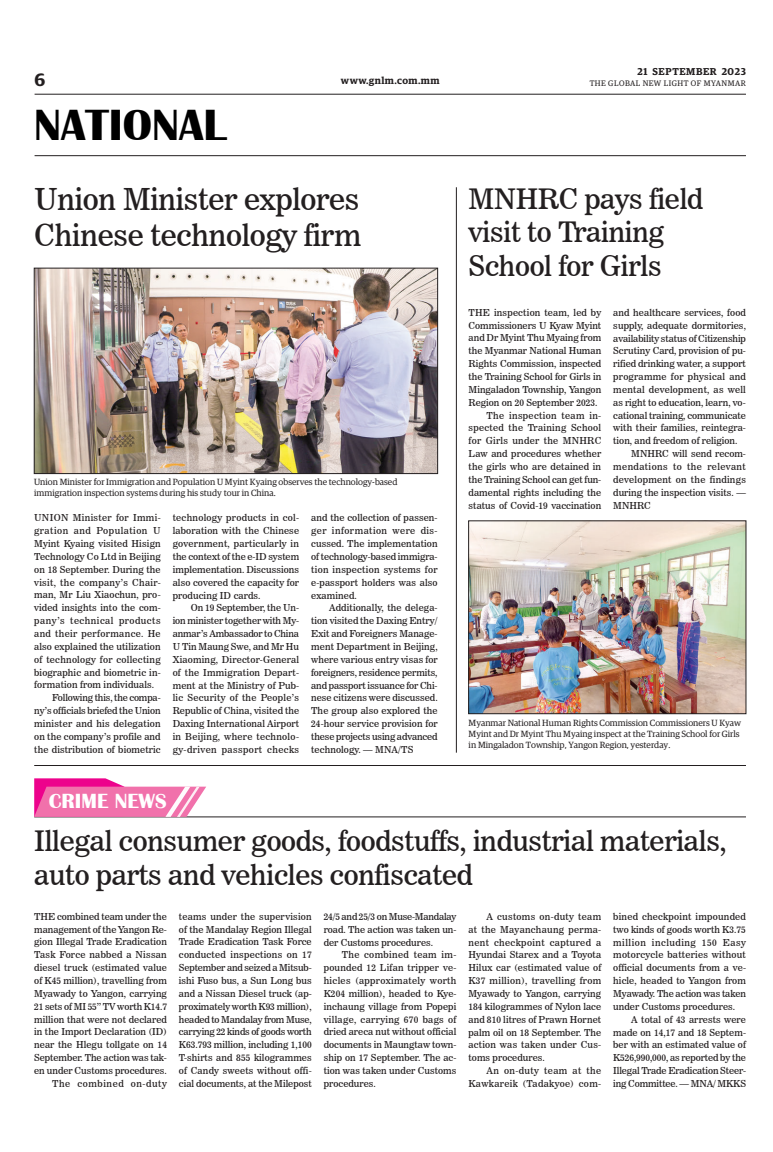
<style>
.page{position:relative;width:773px;height:1152px;background:#fff}
.page>*{position:absolute;margin:0;border:0;box-sizing:border-box;transform-origin:0 0}
.t1{font:700 45px "Britannic";color:#000}
._3_Clm_Head{font:30px/36px "News 706 BT Roman C";letter-spacing:-.01em;color:#231f20}
._3_Clm_Head-2{font:28px/33.6px "News 706 BT Roman C";letter-spacing:-.01em;color:#231f20}
.t2{font:700 21.1px "Britannic";color:#fff}
.t3{font:600 18px "Guardian Egyp";color:#231f20}
.t4{font:600 10px "Guardian Egyp";letter-spacing:.06em;color:#231f20}
.t5{font:600 10px "Guardian Egyp";letter-spacing:.04em;color:#231f20}
._2nd_Body{font:9.5px/12.9px "News 706 BT Roman C";letter-spacing:.005em;color:#231f20;text-align:justify}
.Normal_Para{font:9.5px/12.9px "News 706 BT Roman C";color:#231f20;text-align:justify}
._2nd_Body-2{font:9.5px/12.9px "News 706 BT Roman C";letter-spacing:.035em;color:#231f20;text-align:right}
._2nd_Body-3{font:9.5px "News 706 BT Roman C";letter-spacing:.06em;color:#231f20}
.t6{font:9px/10.8px "Guardian Egyp";color:#231f20}
.t7{font:8px "Guardian Egyp";letter-spacing:.06em;color:#231f20}
</style>
<div class="page">
<hr style="left:35px;top:94px;width:711px;height:1px;background:#231f20">
<hr style="left:35px;top:155px;width:711px;height:1px;background:#231f20">
<hr style="left:34px;top:817px;width:712px;height:1px;background:#231f20">
<svg style="left:34px;top:778px;width:172px;height:39px"></svg>
<img style="left:36px;top:270px;width:400px;height:202px">
<div style="left:34px;top:268px;width:404px;height:206px;border:1px solid #231f20"></div>
<img style="left:470px;top:523px;width:274px;height:189px">
<div style="left:468px;top:521px;width:278px;height:193px;border:1px solid #231f20"></div>
<hr style="left:34px;top:765px;width:712px;height:1px;background:#231f20">
<hr style="left:456px;top:187px;width:1px;height:566px;background:#231f20">
<h3 class="t3" style="left:35px;top:67px;width:12px">6</h3>
<h1 class="t1" style="left:34px;top:99px;width:193px">NATIONAL</h1>
<p class="t4" style="left:637px;top:64px;width:110px">21 SEPTEMBER 2023</p>
<p class="t5" style="left:341px;top:73px;width:100px">www.gnlm.com.mm</p>
<p class="t7" style="left:589px;top:78px;width:158px">THE GLOBAL NEW LIGHT OF MYANMAR</p>
<p class="_3_Clm_Head" style="left:34px;top:181px;width:328px">Union Minister explores<br>Chinese technology firm</p>
<p class="t6" style="left:34px;top:476px;width:365px">Union Minister for Immigration and Population U Myint Kyaing observes the technology-based immigration inspection systems during his study tour in China.</p>
<p class="Normal_Para" style="left:34px;top:511px;width:128px">UNION Minister for Immi&shy;gration and Population U Myint Kyaing visited Hisign Technology Co Ltd in Beijing on 18 September. During the visit, the company’s Chair&shy;man, Mr Liu Xiaochun, pro&shy;vided insights into the com&shy;pany’s technical products and their performance. He also explained the utilization of technology for collecting biographic and biometric in&shy;formation from individuals.</p>
<p class="_2nd_Body" style="left:34px;top:691px;width:128px;text-indent:18px">Following this, the compa&shy;ny’s officials briefed the Union minister and his delegation on the company’s profile and the distribution of biometric</p>
<p class="_2nd_Body" style="left:173px;top:512px;width:128px">technology products in col&shy;laboration with the Chinese government, particularly in the context of the e-ID system implementation. Discussions also covered the capacity for producing ID cards.</p>
<p class="_2nd_Body" style="left:173px;top:602px;width:128px;text-indent:18px">On 19 September, the Un&shy;ion minister together with My&shy;anmar’s Ambassador to China U Tin Maung Swe, and Mr Hu Xiaoming, Director-General of the Immigration Depart&shy;ment at the Ministry of Pub&shy;lic Security of the People’s Republic of China, visited the Daxing International Airport in Beijing, where technolo&shy;gy-driven passport checks</p>
<p class="_2nd_Body" style="left:311px;top:512px;width:128px">and the collection of passen&shy;ger information were dis&shy;cussed. The implementation of technology-based immigra&shy;tion inspection systems for e-passport holders was also examined.</p>
<p class="_2nd_Body" style="left:311px;top:602px;width:128px;text-indent:18px">Additionally, the delega&shy;tion visited the Daxing Entry/ Exit and Foreigners Manage&shy;ment Department in Beijing, where various entry visas for foreigners, residence permits, and passport issuance for Chi&shy;nese citizens were discussed.<br>The group also explored the 24-hour service provision for these projects using advanced technology. — MNA/TS</p>
<p class="t2" style="left:49px;top:789px;width:119px">CRIME NEWS</p>
<p class="_3_Clm_Head-2" style="left:468px;top:182px;width:236px">MNHRC pays field visit to Training<br>School for Girls</p>
<p class="Normal_Para" style="left:468px;top:306px;width:134px">THE inspection team, led by Commissioners U Kyaw Myint and Dr Myint Thu Myaing from the Myanmar National Human Rights Commission, inspected the Training School for Girls in Mingaladon Township, Yangon Region on 20 September 2023.</p>
<p class="_2nd_Body" style="left:468px;top:409px;width:134px;text-indent:18px">The inspection team in&shy;spected the Training School for Girls under the MNHRC Law and procedures whether the girls who are detained in the Training School can get fun&shy;damental rights including the status of Covid-19 vaccination</p>
<p class="_2nd_Body" style="left:613px;top:306px;width:134px">and healthcare services, food supply, adequate dormitories, availability status of Citizenship Scrutiny Card, provision of pu&shy;rified drinking water, a support programme for physical and mental development, as well as right to education, learn, vo&shy;cational training, communicate with their families, reintegra&shy;tion, and freedom of religion.</p>
<p class="_2nd_Body" style="left:613px;top:447px;width:134px;text-indent:18px">MNHRC will send recom&shy;mendations to the relevant development on the findings during the inspection visits. — MNHRC</p>
<p class="t6" style="left:468px;top:717px;width:274px">Myanmar National Human Rights Commission Commissioners U Kyaw<br>Myint and Dr Myint Thu Myaing inspect at the Training School for Girls in Mingaladon Township, Yangon Region, yesterday.</p>
<p class="_3_Clm_Head-2" style="left:34px;top:824px;width:694px">Illegal consumer goods, foodstuffs, industrial materials, auto parts and vehicles confiscated</p>
<p class="Normal_Para" style="left:34px;top:910px;width:134px">THE combined team under the management of the Yangon Re&shy;gion Illegal Trade Eradication Task Force nabbed a Nissan diesel truck (estimated value of K45 million), travelling from Myawady to Yangon, carrying 21 sets of MI 55” TV worth K14.7 million that were not declared in the Import Declaration (ID) near the Hlegu tollgate on 14<br>September. The action was tak&shy;en under Customs procedures.</p>
<p class="_2nd_Body-3" style="left:52px;top:1078px;width:116px">The combined on-duty</p>
<p class="_2nd_Body" style="left:179px;top:910px;width:134px">teams under the supervision of the Mandalay Region Illegal Trade Eradication Task Force conducted inspections on 17<br>September and seized a Mitsub&shy;ishi Fuso bus, a Sun Long bus and a Nissan Diesel truck (ap&shy;proximately worth K93 million), headed to Mandalay from Muse, carrying 22 kinds of goods worth K63.793 million, including 1,100<br>T-shirts and 855 kilogrammes of Candy sweets without offi&shy;cial documents, at the Milepost</p>
<p class="_2nd_Body" style="left:324px;top:910px;width:134px">24/5 and 25/3 on Muse-Mandalay road. The action was taken un&shy;der Customs procedures.</p>
<p class="_2nd_Body" style="left:324px;top:948px;width:134px;text-indent:18px">The combined team im&shy;pounded 12 Lifan tripper ve&shy;hicles (approximately worth K204 million), headed to Kye&shy;inchaung village from Popepi village, carrying 670 bags of dried areca nut without official documents in Maungtaw town&shy;ship on 17 September. The ac&shy;tion was taken under Customs procedures.</p>
<p class="_2nd_Body" style="left:468px;top:910px;width:134px;text-indent:18px">A customs on-duty team at the Mayanchaung perma&shy;nent checkpoint captured a Hyundai Starex and a Toyota Hilux car (estimated value of K37 million), travelling from Myawady to Yangon, carrying 184 kilogrammes of Nylon lace and 810 litres of Prawn Hornet palm oil on 18 September. The action was taken under Cus&shy;toms procedures.</p>
<p class="_2nd_Body-2" style="left:468px;top:1064px;width:134px">An on-duty team at the<br>Kawkareik (Tadakyoe) com-</p>
<p class="_2nd_Body" style="left:613px;top:910px;width:134px">bined checkpoint impounded two kinds of goods worth K3.75 million including 150 Easy motorcycle batteries without official documents from a ve&shy;hicle, headed to Yangon from Myawady. The action was taken under Customs procedures.</p>
<p class="_2nd_Body" style="left:613px;top:1013px;width:134px;text-indent:18px">A total of 43 arrests were made on 14,17 and 18 Septem&shy;ber with an estimated value of K526,990,000, as reported by the Illegal Trade Eradication Steer&shy;ing Committee. — MNA/ MKKS</p>
</div>
